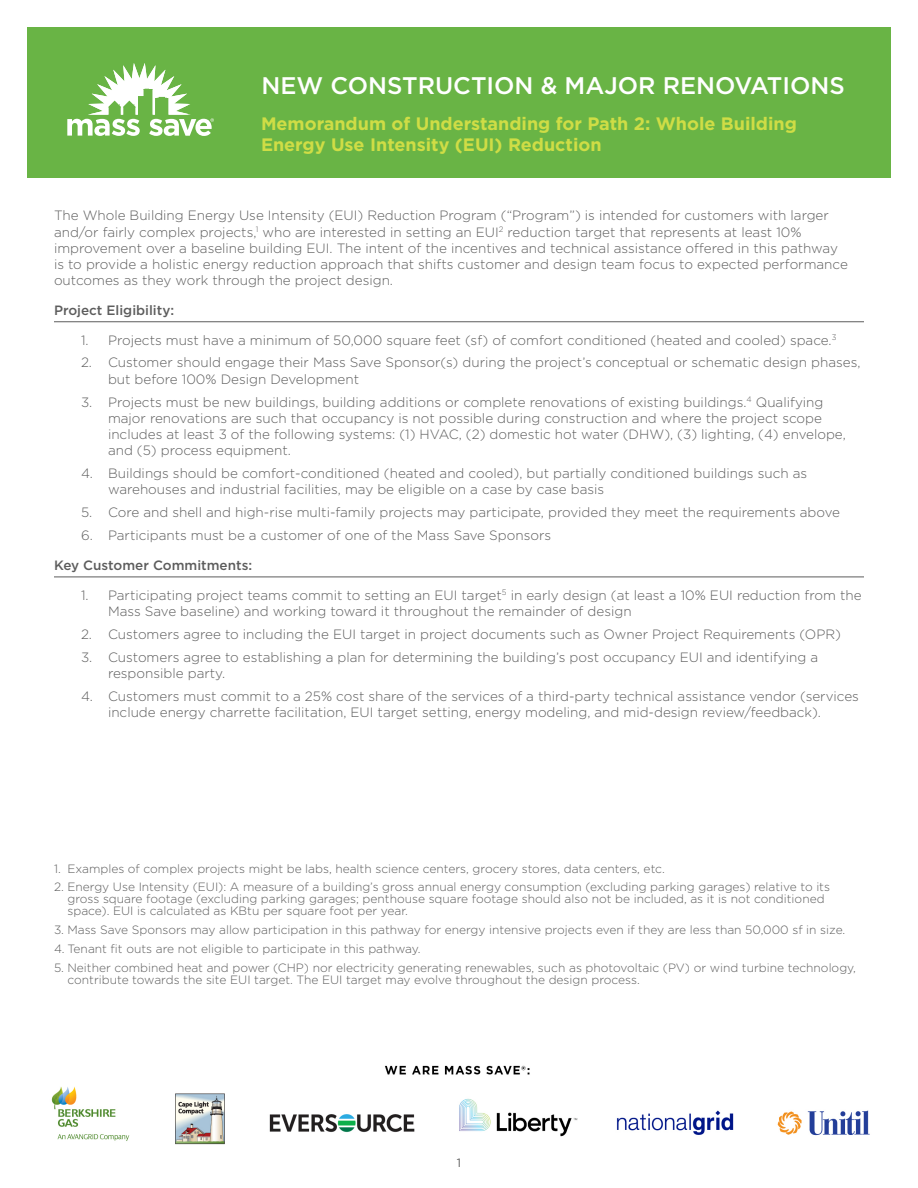
<style>
.page{position:relative;width:918px;height:1188px;background:#fff}
.page>*{position:absolute;margin:0;border:0;box-sizing:border-box;transform-origin:0 0}
.Headline_1{font:500 24px "Gotham";color:#fff}
.t1{font:700 18px/21.6px "Gotham";color:#cfdd45}
.Body_copy{font:300 13.5px/16.2px "Gotham";color:#5d5d5d}
.New_Sub_with_rule{font:500 13.5px "Gotham";color:#5d5d5d}
.t2{font:300 12px/12px "Gotham";color:#5d5d5d}
.t3{font:12px "Gotham";color:#5d5d5d}
</style>
<div class="page">
<div style="left:27px;top:27px;width:864px;height:150px;background:#69b445"></div>
<svg style="left:67px;top:63px;width:147px;height:73px"></svg>
<hr style="left:54px;top:322px;width:810px;height:1px;background:#5d5d5d">
<hr style="left:54px;top:577px;width:810px;height:1px;background:#5d5d5d">
<img style="left:51px;top:1065px;width:819px;height:80px">
<p class="Headline_1" style="left:262px;top:70px;width:585px">NEW CONSTRUCTION &amp; MAJOR RENOVATIONS</p>
<p class="t1" style="left:261px;top:112px;width:537px">Memorandum of Understanding for Path 2: Whole Building<br>Energy Use Intensity (EUI) Reduction</p>
<p class="Body_copy" style="left:54px;top:207px;width:795px">The Whole Building Energy Use Intensity (EUI) Reduction Program (“Program”) is intended for customers with larger and/or fairly complex projects,<sup>1</sup> who are interested in setting an EUI<sup>2</sup> reduction target that represents at least 10% improvement over a baseline building EUI. The intent of the incentives and technical assistance offered in this pathway is to provide a holistic energy reduction approach that shifts customer and design team focus to expected performance outcomes as they work through the project design.</p>
<p class="New_Sub_with_rule" style="left:54px;top:301px;width:122px">Project Eligibility:</p>
<p class="Body_copy" style="left:81px;top:331px;width:757px">1. Projects must have a minimum of 50,000 square feet (sf) of comfort conditioned (heated and cooled) space.<sup>3</sup></p>
<p class="Body_copy" style="left:108px;top:354px;width:754px;text-indent:-27px">2. Customer should engage their Mass Save Sponsor(s) during the project’s conceptual or schematic design phases, but before 100% Design Development</p>
<p class="Body_copy" style="left:108px;top:393px;width:739px;text-indent:-27px">3. Projects must be new buildings, building additions or complete renovations of existing buildings.<sup>4</sup> Qualifying major renovations are such that occupancy is not possible during construction and where the project scope includes at least 3 of the following systems: (1) HVAC, (2) domestic hot water (DHW), (3) lighting, (4) envelope, and (5) process equipment.</p>
<p class="Body_copy" style="left:108px;top:465px;width:701px;text-indent:-27px">4. Buildings should be comfort-conditioned (heated and cooled), but partially conditioned buildings such as warehouses and industrial facilities, may be eligible on a case by case basis</p>
<p class="Body_copy" style="left:81px;top:504px;width:761px">5. Core and shell and high-rise multi-family projects may participate, provided they meet the requirements above</p>
<p class="Body_copy" style="left:81px;top:527px;width:472px">6. Participants must be a customer of one of the Mass Save Sponsors</p>
<p class="New_Sub_with_rule" style="left:54px;top:556px;width:200px">Key Customer Commitments:</p>
<p class="Body_copy" style="left:108px;top:586px;width:755px;text-indent:-27px">1. Participating project teams commit to setting an EUI target<sup>5</sup> in early design (at least a 10% EUI reduction from the<br>Mass Save baseline) and working toward it throughout the remainder of design</p>
<p class="Body_copy" style="left:81px;top:626px;width:761px">2. Customers agree to including the EUI target in project documents such as Owner Project Requirements (OPR)</p>
<p class="Body_copy" style="left:108px;top:649px;width:712px;text-indent:-27px">3. Customers agree to establishing a plan for determining the building’s post occupancy EUI and identifying a responsible party.</p>
<p class="Body_copy" style="left:108px;top:688px;width:753px;text-indent:-27px">4. Customers must commit to a 25% cost share of the services of a third-party technical assistance vendor (services include energy charrette facilitation, EUI target setting, energy modeling, and mid-design review/feedback).</p>
<p class="t2" style="left:54px;top:862px;width:612px">1. Examples of complex projects might be labs, health science centers, grocery stores, data centers, etc.</p>
<p class="t2" style="left:68px;top:881px;width:764px;text-indent:-14px">2. Energy Use Intensity (EUI): A measure of a building’s gross annual energy consumption (excluding parking garages) relative to its gross square footage (excluding parking garages; penthouse square footage should also not be included, as it is not conditioned space). EUI is calculated as KBtu per square foot per year.</p>
<p class="t2" style="left:54px;top:923px;width:793px">3. Mass Save Sponsors may allow participation in this pathway for energy intensive projects even if they are less than 50,000 sf in size.</p>
<p class="t2" style="left:54px;top:942px;width:368px">4. Tenant fit outs are not eligible to participate in this pathway.</p>
<p class="t2" style="left:68px;top:961px;width:790px;text-indent:-14px">5. Neither combined heat and power (CHP) nor electricity generating renewables, such as photovoltaic (PV) or wind turbine technology, contribute towards the site EUI target. The EUI target may evolve throughout the design process.</p>
<p class="t3" style="left:457px;top:1155px;width:6px">1</p>
</div>
